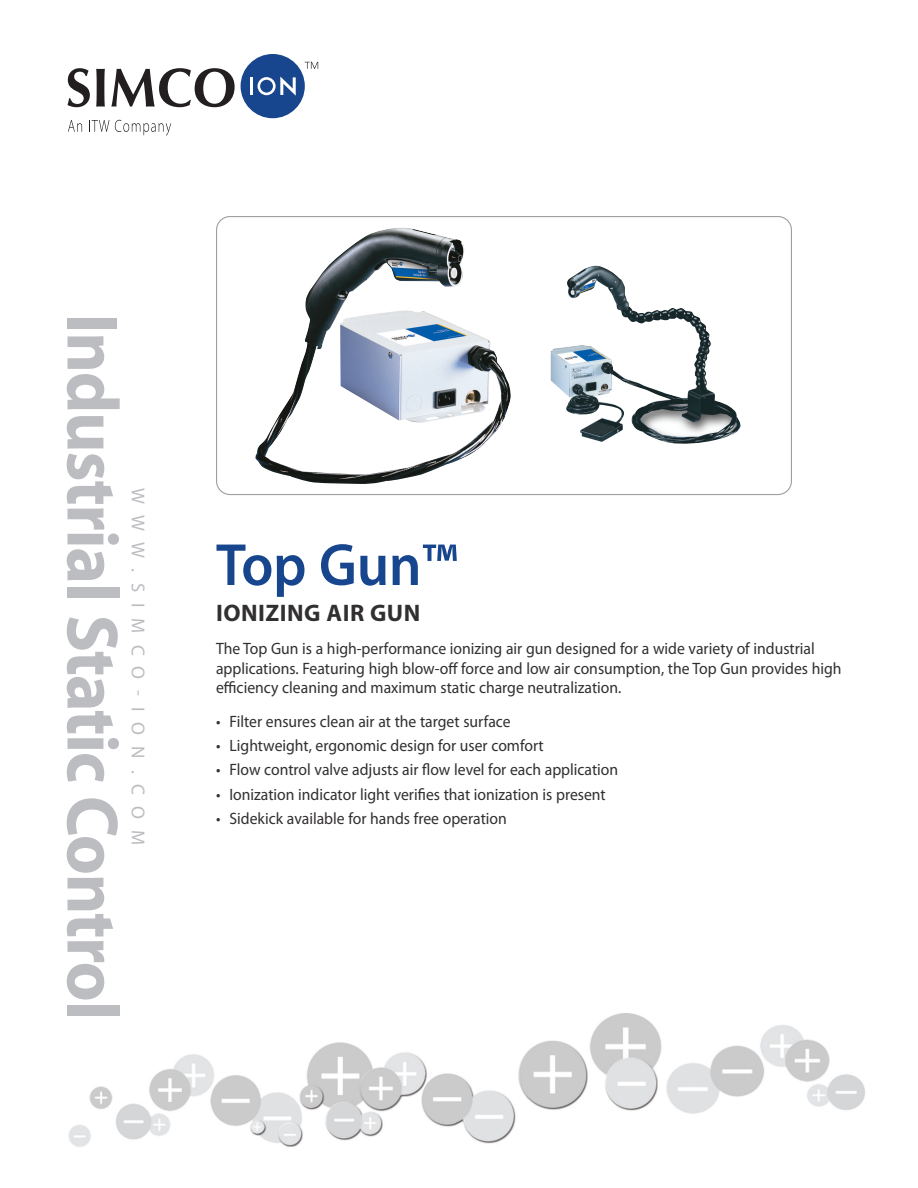
<style>
.page{position:relative;width:918px;height:1188px;background:#fff}
.page>*{position:absolute;margin:0;border:0;box-sizing:border-box;transform-origin:0 0}
.t1{font:700 73.5px "Myriad Pro";letter-spacing:-.02em;color:#bcbdc0;scale:.95 1}
.Cover__Main_head{font:600 60px "Myriad Pro";letter-spacing:-.005em;color:#17468e;scale:.95 1}
.Cover__Subhead{font:700 24px "Myriad Pro";letter-spacing:.02em;color:#312f30}
.t2{font:18.75px "Myriad Pro";letter-spacing:.59em;color:#bcbdc0}
.Cover__F_B_bullets{font:16.5px "Myriad Pro";color:#312f30;scale:.95 1}
.Cover__Body_Copy{font:16.5px/19.8px "Myriad Pro";color:#312f30;scale:.95 1}
</style>
<div class="page">
<img style="left:68px;top:1013px;width:797px;height:134px">
<svg style="left:305px;top:62px;width:13px;height:7px"></svg>
<div style="left:241px;top:54px;width:64px;height:64px;background:#17468e;border-radius:50%"></div>
<hr style="left:250px;top:77px;width:3px;height:18px;background:#fff">
<svg style="left:258px;top:77px;width:38px;height:19px"></svg>
<svg style="left:67px;top:68px;width:23px;height:39px"></svg>
<svg style="left:96px;top:69px;width:9px;height:38px"></svg>
<svg style="left:111px;top:68px;width:124px;height:39px"></svg>
<svg style="left:68px;top:120px;width:14px;height:12px"></svg>
<svg style="left:89px;top:120px;width:20px;height:12px"></svg>
<svg style="left:115px;top:120px;width:56px;height:16px"></svg>
<img style="left:255px;top:235px;width:256px;height:249px">
<div style="left:216px;top:216px;width:576px;height:279px;border:1px solid #9d9fa2;border-radius:14px"></div>
<img style="left:551px;top:266px;width:150px;height:176px">
<h1 class="t1" style="left:140px;top:314px;width:745px;rotate:90deg">Industrial Static Control</h1>
<p class="t2" style="left:150px;top:488px;width:359px;rotate:90deg">WWW.SIMCO-ION.COM</p>
<p class="Cover__Main_head" style="left:216px;top:527px;width:256px">Top Gun™</p>
<p class="Cover__Subhead" style="left:216px;top:598px;width:206px">IONIZING AIR GUN</p>
<p class="Cover__Body_Copy" style="left:216px;top:638px;width:660px">The Top Gun is a high-performance ionizing air gun designed for a wide variety of industrial applications. Featuring high blow-off force and low air consumption, the Top Gun provides high efficiency cleaning and maximum static charge neutralization.</p>
<p class="Cover__F_B_bullets" style="left:216px;top:711px;width:312px">• Filter ensures clean air at the target surface</p>
<p class="Cover__F_B_bullets" style="left:216px;top:735px;width:346px">• Lightweight, ergonomic design for user comfort</p>
<p class="Cover__F_B_bullets" style="left:216px;top:760px;width:425px">• Flow control valve adjusts air flow level for each application</p>
<p class="Cover__F_B_bullets" style="left:216px;top:784px;width:412px">• Ionization indicator light verifies that ionization is present</p>
<p class="Cover__F_B_bullets" style="left:216px;top:808px;width:308px">• Sidekick available for hands free operation</p>
</div>
